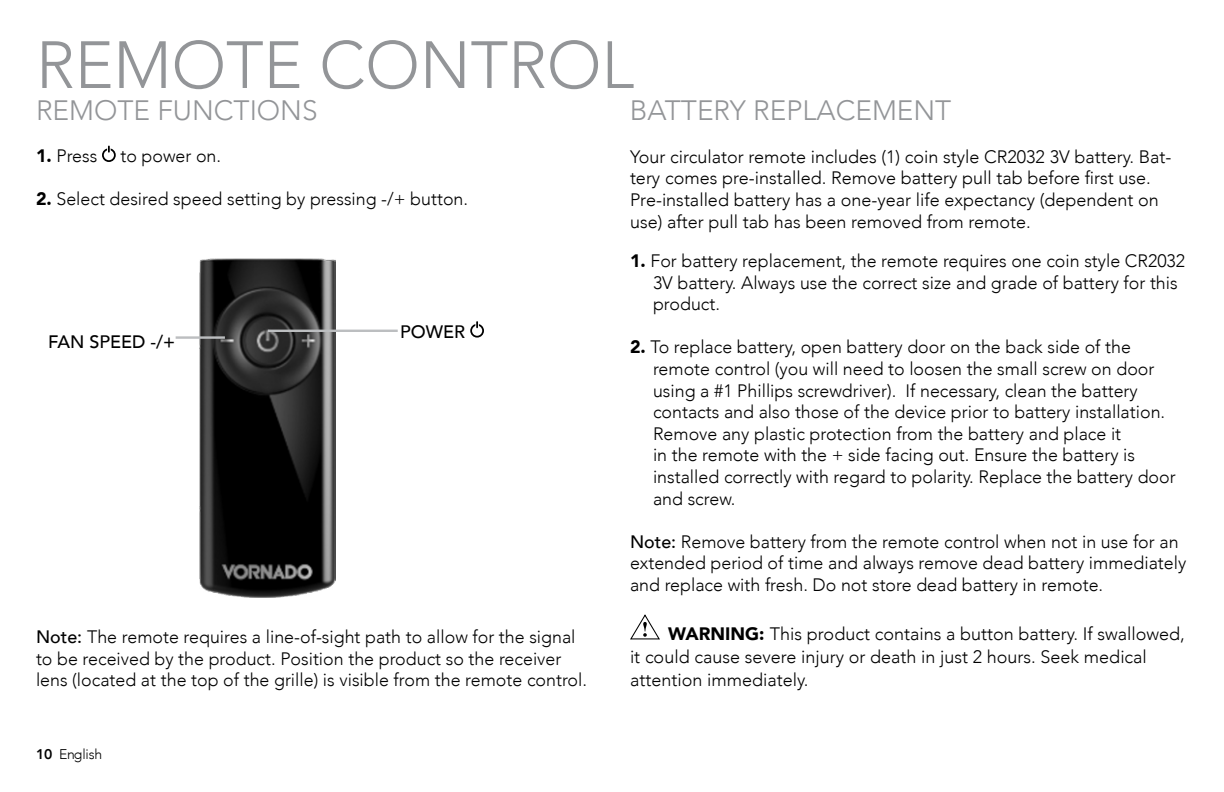
<style>
.page{position:relative;width:1224px;height:792px;background:#fff}
.page>*{position:absolute;margin:0;border:0;box-sizing:border-box;transform-origin:0 0}
.t1{font:300 66px "Avenir";color:#939598}
.t2{font:300 28px "Avenir";color:#939598}
.t3{font:300 18px/21.6px "Avenir";color:#000}
.t4{font:500 18px "Avenir";color:#000}
.t5{font:300 14px "Avenir";letter-spacing:-.02em;color:#000}
.s1{font-weight:900}
.s2{font-weight:500}
.s3{font-weight:800}
</style>
<div class="page">
<img style="left:200px;top:258px;width:136px;height:339px">
<div style="left:102px;top:148px;width:14px;height:14px;border:2px solid #000;border-radius:50%"></div>
<svg style="left:107px;top:146px;width:4px;height:6px"></svg>
<div style="left:470px;top:324px;width:14px;height:14px;border:2px solid #000;border-radius:50%"></div>
<svg style="left:475px;top:322px;width:4px;height:5px"></svg>
<hr style="left:268px;top:330px;width:130px;height:2px;background:#bcbec0">
<hr style="left:176px;top:336px;width:49px;height:3px;background:#bcbec0">
<svg style="left:630px;top:614px;width:30px;height:26px"></svg>
<p class="t1" style="left:36px;top:26px;width:600px">REMOTE CONTROL</p>
<p class="t2" style="left:36px;top:94px;width:283px">REMOTE FUNCTIONS</p>
<p class="t2" style="left:630px;top:94px;width:323px">BATTERY REPLACEMENT</p>
<p class="t3" style="left:36px;top:145px;width:63px"><span class="s1">1.</span> Press</p>
<p class="t3" style="left:120px;top:145px;width:102px">to power on.</p>
<p class="t3" style="left:36px;top:188px;width:434px"><span class="s1">2.</span> Select desired speed setting by pressing -/+ button.</p>
<p class="t4" style="left:48px;top:326px;width:129px">FAN SPEED -/+</p>
<p class="t4" style="left:400px;top:316px;width:66px">POWER</p>
<p class="t3" style="left:630px;top:146px;width:543px">Your circulator remote includes (1) coin style CR2032 3V battery. Bat&shy;tery comes pre-installed. Remove battery pull tab before first use.<br>Pre-installed battery has a one-year life expectancy (dependent on use) after pull tab has been removed from remote.</p>
<p class="t3" style="left:653px;top:250px;width:534px;text-indent:-23px"><span class="s1">1.</span> For battery replacement, the remote requires one coin style CR2032<br>3V battery. Always use the correct size and grade of battery for this product.</p>
<p class="t3" style="left:653px;top:336px;width:524px;text-indent:-23px"><span class="s1">2.</span> To replace battery, open battery door on the back side of the remote control (you will need to loosen the small screw on door using a #1 Phillips screwdriver). If necessary, clean the battery contacts and also those of the device prior to battery installation.<br>Remove any plastic protection from the battery and place it<br>in the remote with the + side facing out. Ensure the battery is installed correctly with regard to polarity. Replace the battery door and screw.</p>
<p class="t3" style="left:630px;top:531px;width:558px"><span class="s2">Note:</span> Remove battery from the remote control when not in use for an extended period of time and always remove dead battery immediately and replace with fresh. Do not store dead battery in remote.</p>
<p class="t3" style="left:36px;top:626px;width:553px"><span class="s2">Note:</span> The remote requires a line-of-sight path to allow for the signal to be received by the product. Position the product so the receiver lens (located at the top of the grille) is visible from the remote control.</p>
<p class="t3" style="left:630px;top:623px;width:556px;line-height:23px;text-indent:38px"><span class="s1">WARNING:</span> This product contains a button battery. If swallowed, it could cause severe injury or death in just 2 hours. Seek medical attention immediately.</p>
<p class="t5" style="left:36px;top:746px;width:68px"><span class="s3">10</span> English</p>
</div>
